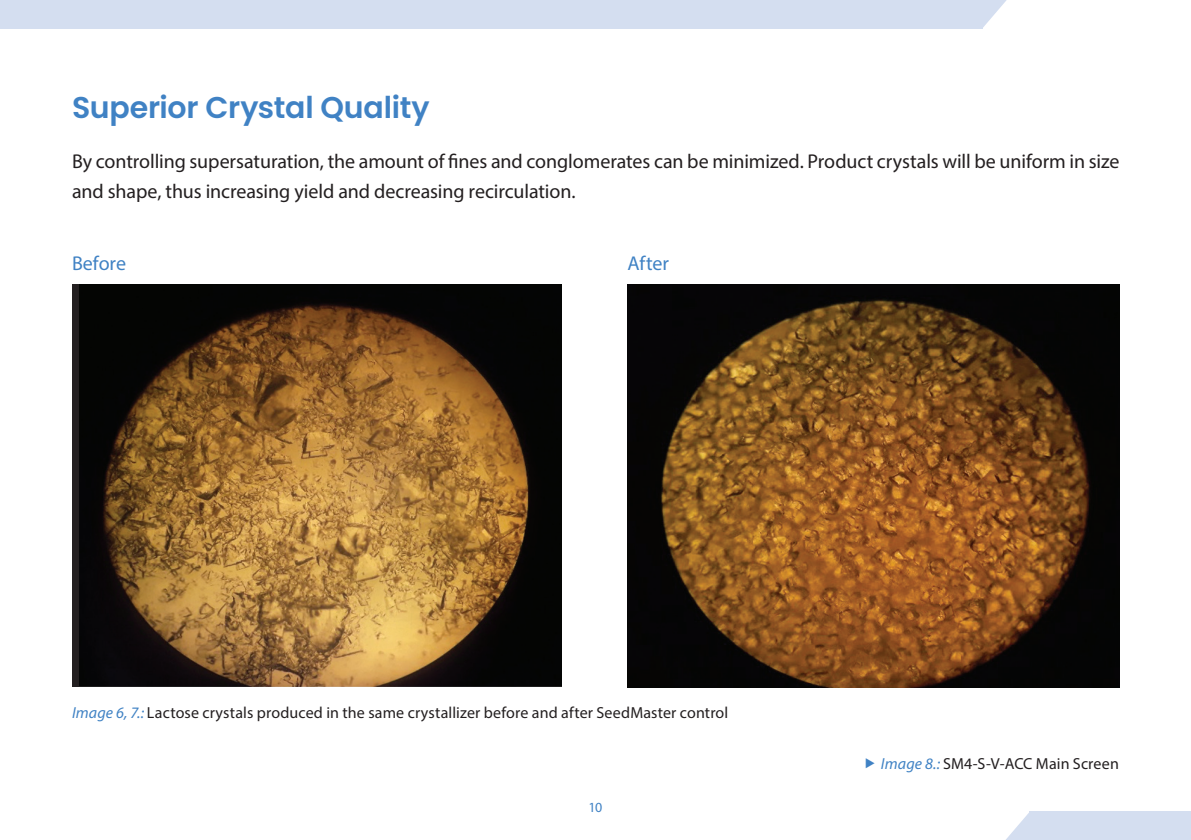
<style>
.page{position:relative;width:1191px;height:840px;background:#fff}
.page>*{position:absolute;margin:0;border:0;box-sizing:border-box;transform-origin:0 0}
.t1{font:600 30px "Poppins";letter-spacing:-.01em;color:#4082c4}
.t2{font:20px/30px "Myriad Pro";letter-spacing:-.005em;color:#231f20}
.t3{font:20px "Myriad Pro";letter-spacing:-.005em;color:#4082c4}
.t4{font:16px "Myriad Pro";letter-spacing:.01em;color:#231f20}
.t5{font:14px "Myriad Pro";color:#4082c4}
.s1{font-style:italic;color:#4082c4}
</style>
<div class="page">
<img style="left:80px;top:284px;width:481px;height:402px">
<img style="left:627px;top:284px;width:492px;height:402px">
<svg style="left:982px;top:0;width:24px;height:28px"></svg>
<div style="left:0;top:0;width:982px;height:28px;background:#d4def0"></div>
<svg style="left:1006px;top:811px;width:24px;height:28px"></svg>
<div style="left:1030px;top:811px;width:161px;height:28px;background:#d4def0"></div>
<p class="t1" style="left:72px;top:90px;width:359px">Superior Crystal Quality</p>
<p class="t2" style="left:72px;top:146px;width:1049px">By controlling supersaturation, the amount of fines and conglomerates can be minimized. Product crystals will be uniform in size and shape, thus increasing yield and decreasing recirculation.</p>
<p class="t3" style="left:72px;top:251px;width:55px">Before</p>
<p class="t3" style="left:627px;top:251px;width:43px">After</p>
<p class="t4" style="left:72px;top:701px;width:658px"><span class="s1">Image 6, 7.:</span> Lactose crystals produced in the same crystallizer before and after SeedMaster control</p>
<p class="t5" style="left:588px;top:797px;width:15px">10</p>
<p class="t4" style="left:881px;top:753px;width:239px"><span class="s1">Image 8.:</span> SM4-S-V-ACC Main Screen</p>
</div>
